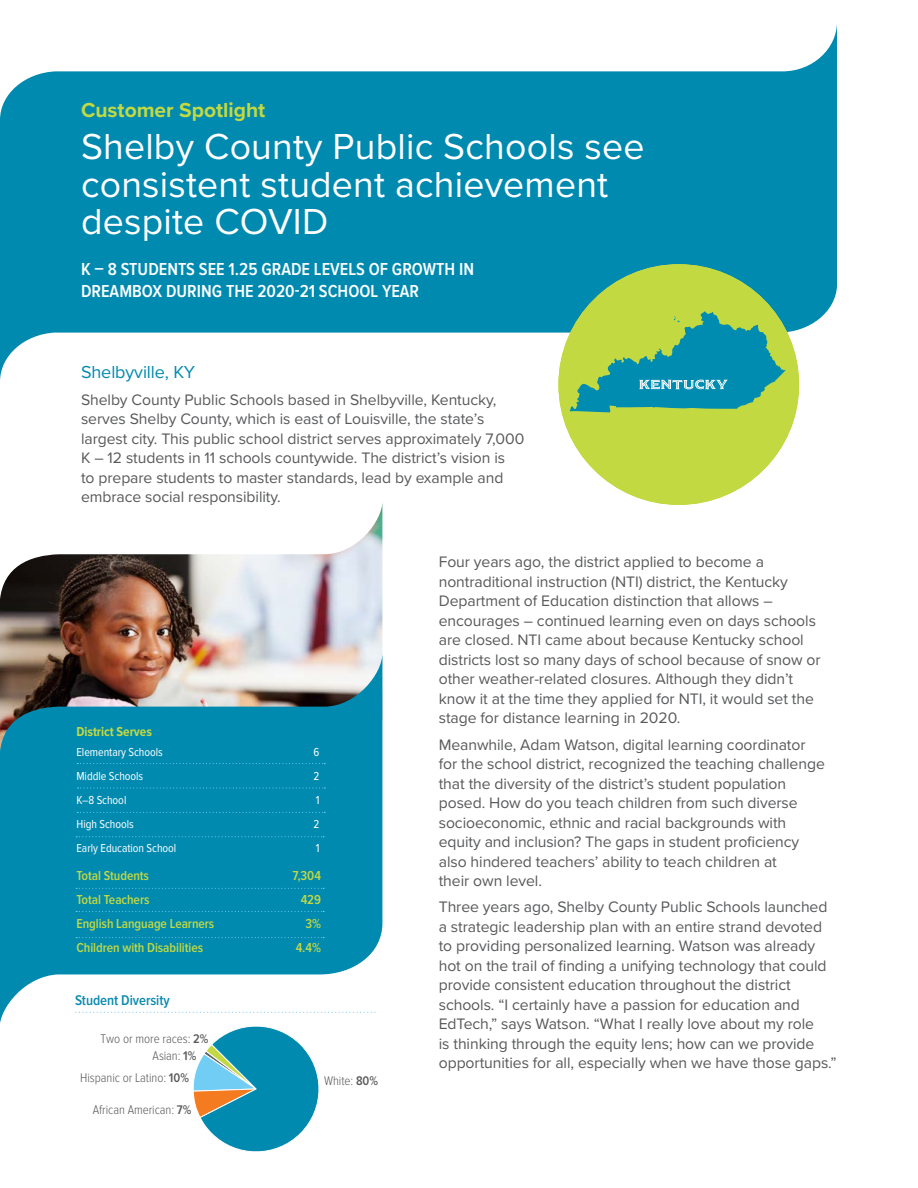
<style>
.page{position:relative;width:918px;height:1188px;background:#fff}
.page>*{position:absolute;margin:0;border:0;box-sizing:border-box;transform-origin:0 0}
.t1{font:37.5px/37.5px "Proxima Nova";letter-spacing:.005em;color:#fff}
.t2{font:700 21px "Proxima Nova";color:#c3d941}
.t3{font:600 18px/21.6px "Proxima Nova Cond";color:#fff}
.t4{font:18px "Proxima Nova";letter-spacing:-.005em;color:#008ab0}
.t5{font:15.75px/19.5px "Proxima Nova";letter-spacing:-.005em;color:#58595b}
.t6{font:600 14.7px "Proxima Nova Cond";letter-spacing:-.005em;color:#098ab0}
.t7{font:600 13.5px "Proxima Nova Cond";letter-spacing:-.005em;color:#c3d941}
.t8{font:700 13.5px "Proxima Nova Cond";letter-spacing:-.005em;color:#c3d941}
.t9{font:300 13.05px "Proxima Nova Cond";letter-spacing:-.005em;color:#595a5c}
.t10{font:12px "Proxima Nova Cond";letter-spacing:-.005em;color:#fff}
.s1{font-weight:600}
</style>
<div class="page">
<img style="left:0;top:506px;width:382px;height:147px">
<svg style="left:0;top:653px;width:382px;height:370px;background:#3999b3"></svg>
<svg style="left:76px;top:1012px;width:300px;height:1px"></svg>
<svg style="left:192px;top:1020px;width:134px;height:132px"></svg>
<svg style="left:0;top:24px;width:837px;height:358px;fill:#008ab0"></svg>
<div style="left:558px;top:264px;width:241px;height:241px;background:#c3d941;border-radius:50%"></div>
<svg style="left:570px;top:311px;width:216px;height:101px"></svg>
<svg style="left:77px;top:763px;width:248px;height:1px"></svg>
<svg style="left:77px;top:812px;width:248px;height:1px"></svg>
<svg style="left:77px;top:787px;width:248px;height:2px"></svg>
<svg style="left:76px;top:836px;width:248px;height:1px"></svg>
<svg style="left:76px;top:888px;width:248px;height:1px"></svg>
<svg style="left:76px;top:911px;width:248px;height:1px"></svg>
<svg style="left:76px;top:937px;width:248px;height:1px"></svg>
<h2 class="t2" style="left:81px;top:94px;width:186px">Customer Spotlight</h2>
<h1 class="t1" style="left:81px;top:126px;width:565px">Shelby County Public Schools see consistent student achievement despite COVID</h1>
<p class="t3" style="left:81px;top:259px;width:395px">K – 8 STUDENTS SEE 1.25 GRADE LEVELS OF GROWTH IN<br>DREAMBOX DURING THE 2020-21 SCHOOL YEAR</p>
<p class="t4" style="left:81px;top:359px;width:116px">Shelbyville, KY</p>
<p class="t5" style="left:81px;top:389px;width:445px">Shelby County Public Schools based in Shelbyville, Kentucky, serves Shelby County, which is east of Louisville, the state’s largest city. This public school district serves approximately 7,000<br>K – 12 students in 11 schools countywide. The district’s vision is<br>to prepare students to master standards, lead by example and embrace social responsibility.</p>
<p class="t8" style="left:76px;top:724px;width:77px">District Serves</p>
<p class="t10" style="left:76px;top:745px;width:88px">Elementary Schools</p>
<p class="t10" style="left:314px;top:745px;width:7px">6</p>
<p class="t10" style="left:76px;top:769px;width:68px">Middle Schools</p>
<p class="t10" style="left:314px;top:769px;width:7px">2</p>
<p class="t10" style="left:76px;top:793px;width:51px">K–8 School</p>
<p class="t10" style="left:316px;top:793px;width:5px">1</p>
<p class="t10" style="left:76px;top:817px;width:59px">High Schools</p>
<p class="t10" style="left:314px;top:817px;width:7px">2</p>
<p class="t10" style="left:76px;top:841px;width:101px">Early Education School</p>
<p class="t10" style="left:316px;top:841px;width:5px">1</p>
<p class="t7" style="left:76px;top:868px;width:74px">Total Students</p>
<p class="t7" style="left:293px;top:868px;width:30px">7,304</p>
<p class="t7" style="left:76px;top:892px;width:75px">Total Teachers</p>
<p class="t7" style="left:301px;top:892px;width:22px">429</p>
<p class="t7" style="left:76px;top:916px;width:139px">English Language Learners</p>
<p class="t7" style="left:305px;top:916px;width:17px">3%</p>
<p class="t7" style="left:76px;top:940px;width:128px">Children with Disabilities</p>
<p class="t7" style="left:296px;top:940px;width:27px">4.4%</p>
<p class="t6" style="left:75px;top:992px;width:96px">Student Diversity</p>
<p class="t9" style="left:101px;top:1031px;width:109px">Two or more races: <span class="s1">2%</span></p>
<p class="t9" style="left:153px;top:1048px;width:45px">Asian: <span class="s1">1%</span></p>
<p class="t9" style="left:80px;top:1070px;width:110px">Hispanic or Latino: <span class="s1">10%</span></p>
<p class="t9" style="left:93px;top:1103px;width:100px">African American: <span class="s1">7%</span></p>
<p class="t9" style="left:324px;top:1073px;width:55px">White: <span class="s1">80%</span></p>
<p class="t5" style="left:439px;top:552px;width:383px">Four years ago, the district applied to become a nontraditional instruction (NTI) district, the Kentucky Department of Education distinction that allows – encourages – continued learning even on days schools are closed. NTI came about because Kentucky school districts lost so many days of school because of snow or other weather-related closures. Although they didn’t know it at the time they applied for NTI, it would set the stage for distance learning in 2020.</p>
<p class="t5" style="left:439px;top:734px;width:388px">Meanwhile, Adam Watson, digital learning coordinator for the school district, recognized the teaching challenge that the diversity of the district’s student population posed. How do you teach children from such diverse socioeconomic, ethnic and racial backgrounds with equity and inclusion? The gaps in student proficiency also hindered teachers’ ability to teach children at<br>their own level.</p>
<p class="t5" style="left:439px;top:897px;width:399px">Three years ago, Shelby County Public Schools launched a strategic leadership plan with an entire strand devoted to providing personalized learning. Watson was already hot on the trail of finding a unifying technology that could provide consistent education throughout the district schools. “I certainly have a passion for education and EdTech,” says Watson. “What I really love about my role<br>is thinking through the equity lens; how can we provide opportunities for all, especially when we have those gaps.”</p>
</div>
